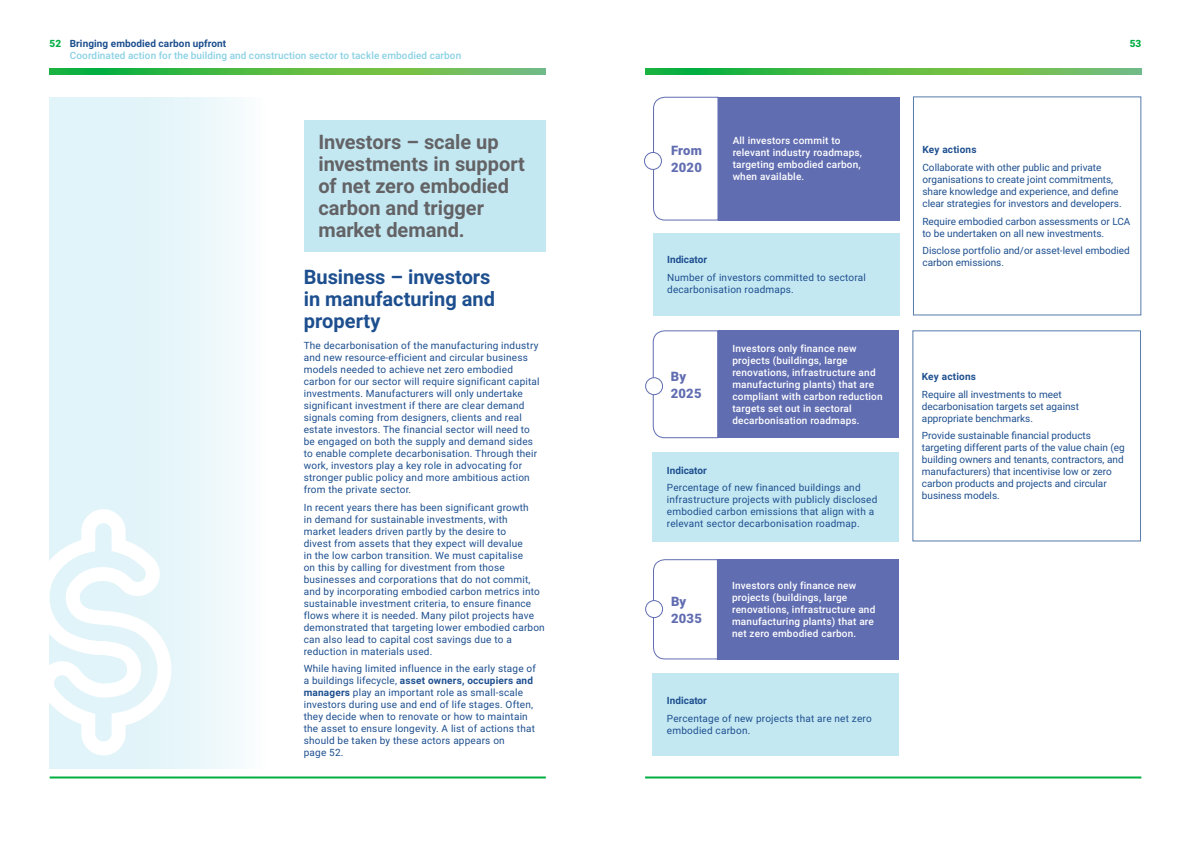
<style>
.page{position:relative;width:1191px;height:842px;background:#fff}
.page>*{position:absolute;margin:0;border:0;box-sizing:border-box;transform-origin:0 0}
.Sub_Header_Grey_High{font:700 20px/22px "Roboto";color:#636366}
.Sub_Header_Blue{font:700 20px/22px "Roboto";color:#1d4f8f}
.t1{font:900 13px/17px "Roboto";letter-spacing:.02em;color:#616db1}
.Body{font:10px/12px "Roboto";letter-spacing:.02em;color:#1d4f8f}
.Body-2{font:10px/12px "Roboto";color:#1d4f8f}
.Body-3{font:500 10px/12px "Roboto";letter-spacing:.02em;color:#fff}
.Body-4{font:700 10px "Roboto";letter-spacing:.01em;color:#1d4f8f}
.t2{font:500 10px "Roboto";letter-spacing:.01em;color:#89d1e5}
.t3{font:900 10px "Roboto";color:#00ae41}
.s1{font-weight:900;color:#00ae41}
.s2{font-weight:700}
</style>
<div class="page">
<svg style="left:645px;top:68px;width:496px;height:6px;background:#50b94c"></svg>
<svg style="left:50px;top:68px;width:496px;height:6px;background:#50b94c"></svg>
<hr style="left:645px;top:776px;width:496px;height:2px;background:#00ae41">
<hr style="left:50px;top:776px;width:496px;height:2px;background:#00ae41">
<div style="left:304px;top:120px;width:242px;height:131px;background:#c4e8f2"></div>
<div style="left:50px;top:97px;width:215px;height:671px;background:linear-gradient(to right,#dbf2f8,#f5fbfc)"></div>
<svg style="left:49px;top:502px;width:125px;height:260px"></svg>
<svg style="left:653px;top:96px;width:66px;height:125px"></svg>
<svg style="left:652px;top:330px;width:66px;height:109px"></svg>
<div style="left:718px;top:97px;width:182px;height:124px;background:#616db1"></div>
<div style="left:718px;top:330px;width:181px;height:108px;background:#616db1"></div>
<div style="left:653px;top:233px;width:247px;height:82px;background:#c4e8f2"></div>
<div style="left:653px;top:452px;width:246px;height:89px;background:#c4e8f2"></div>
<div style="left:644px;top:152px;width:17px;height:17px;background:#fff;border-radius:50%"></div>
<div style="left:644px;top:152px;width:18px;height:18px;border:1px solid #616db1;border-radius:50%"></div>
<div style="left:645px;top:378px;width:17px;height:17px;background:#fff;border-radius:50%"></div>
<div style="left:645px;top:377px;width:18px;height:18px;border:1px solid #616db1;border-radius:50%"></div>
<svg style="left:653px;top:559px;width:65px;height:101px"></svg>
<div style="left:718px;top:559px;width:181px;height:100px;background:#616db1"></div>
<div style="left:653px;top:674px;width:246px;height:82px;background:#c4e8f2"></div>
<div style="left:645px;top:601px;width:17px;height:16px;background:#fff;border-radius:50%"></div>
<div style="left:645px;top:600px;width:18px;height:18px;border:1px solid #616db1;border-radius:50%"></div>
<p class="Body-4" style="left:50px;top:36px;width:178px"><span class="s1">52</span> Bringing embodied carbon upfront</p>
<p class="t3" style="left:1129px;top:36px;width:13px">53</p>
<p class="t2" style="left:70px;top:48px;width:393px">Coordinated action for the building and construction sector to tackle embodied carbon</p>
<p class="Sub_Header_Grey_High" style="left:318px;top:130px;width:208px">Investors – scale up investments in support of net zero embodied carbon and trigger market demand.</p>
<p class="t1" style="left:671px;top:141px;width:32px">From<br>2020</p>
<p class="Body-3" style="left:732px;top:134px;width:131px">All investors commit to relevant industry roadmaps, targeting embodied carbon, when available.</p>
<p class="Sub_Header_Blue" style="left:304px;top:265px;width:193px">Business – investors in manufacturing and property</p>
<p class="Body" style="left:304px;top:339px;width:237px">The decarbonisation of the manufacturing industry and new resource-efficient and circular business models needed to achieve net zero embodied carbon for our sector will require significant capital investments. Manufacturers will only undertake significant investment if there are clear demand signals coming from designers, clients and real estate investors. The financial sector will need to be engaged on both the supply and demand sides to enable complete decarbonisation. Through their work, investors play a key role in advocating for stronger public policy and more ambitious action from the private sector.</p>
<p class="Body" style="left:304px;top:501px;width:242px">In recent years there has been significant growth<br>in demand for sustainable investments, with<br>market leaders driven partly by the desire to<br>divest from assets that they expect will devalue<br>in the low carbon transition. We must capitalise<br>on this by calling for divestment from those businesses and corporations that do not commit, and by incorporating embodied carbon metrics into sustainable investment criteria, to ensure finance flows where it is needed. Many pilot projects have demonstrated that targeting lower embodied carbon can also lead to capital cost savings due to a reduction in materials used.</p>
<p class="Body" style="left:304px;top:662px;width:234px">While having limited influence in the early stage of a buildings lifecycle, <span class="s2">asset owners, occupiers and managers</span> play an important role as small-scale investors during use and end of life stages. Often, they decide when to renovate or how to maintain the asset to ensure longevity. A list of actions that should be taken by these actors appears on<br>page 52.</p>
<p class="Body-4" style="left:667px;top:252px;width:41px">Indicator</p>
<p class="Body" style="left:667px;top:271px;width:200px">Number of investors committed to sectoral decarbonisation roadmaps.</p>
<p class="t1" style="left:670px;top:367px;width:32px">By<br>2025</p>
<p class="Body-3" style="left:732px;top:342px;width:152px">Investors only finance new projects (buildings, large renovations, infrastructure and manufacturing plants) that are compliant with carbon reduction targets set out in sectoral decarbonisation roadmaps.</p>
<p class="Body-4" style="left:667px;top:463px;width:41px">Indicator</p>
<p class="Body" style="left:667px;top:481px;width:212px">Percentage of new financed buildings and infrastructure projects with publicly disclosed embodied carbon emissions that align with a relevant sector decarbonisation roadmap.</p>
<p class="t1" style="left:671px;top:592px;width:32px">By<br>2035</p>
<p class="Body-3" style="left:732px;top:579px;width:145px">Investors only finance new projects (buildings, large renovations, infrastructure and manufacturing plants) that are net zero embodied carbon.</p>
<p class="Body-4" style="left:667px;top:693px;width:41px">Indicator</p>
<p class="Body" style="left:667px;top:712px;width:206px">Percentage of new projects that are net zero embodied carbon.</p>
<p class="Body-4" style="left:922px;top:143px;width:56px">Key actions</p>
<p class="Body-2" style="left:922px;top:161px;width:201px">Collaborate with other public and private organisations to create joint commitments, share knowledge and experience, and define clear strategies for investors and developers.</p>
<p class="Body-2" style="left:922px;top:215px;width:209px">Require embodied carbon assessments or LCA to be undertaken on all new investments.</p>
<p class="Body-2" style="left:922px;top:244px;width:209px">Disclose portfolio and/or asset-level embodied carbon emissions.</p>
<p class="Body-4" style="left:922px;top:369px;width:56px">Key actions</p>
<p class="Body-2" style="left:922px;top:388px;width:159px">Require all investments to meet decarbonisation targets set against appropriate benchmarks.</p>
<p class="Body-2" style="left:922px;top:429px;width:204px">Provide sustainable financial products targeting different parts of the value chain (eg building owners and tenants, contractors, and manufacturers) that incentivise low or zero carbon products and projects and circular business models.</p>
</div>
